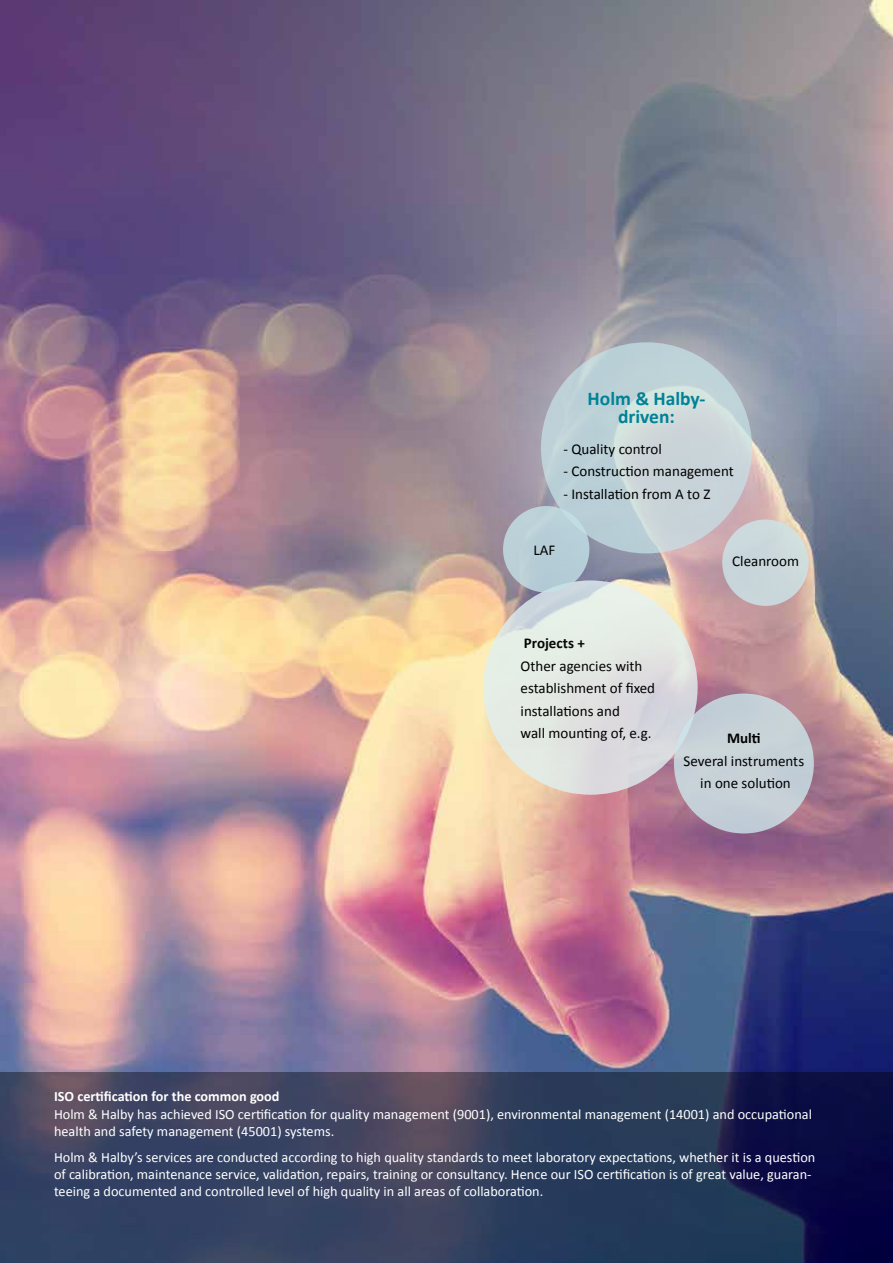
<style>
.page{position:relative;width:893px;height:1263px;background:#fff}
.page>*{position:absolute;margin:0;border:0;box-sizing:border-box;transform-origin:0 0}
.t1{font:700 19.5px/18px "Calibri";color:#008296;text-align:center}
.t2{font:15px/22.5px "Calibri";color:#000}
.t3{font:700 15px "Calibri";color:#000}
.t4{font:14.25px/17.1px "Calibri";color:#fff}
.t5{font:700 14.25px "Calibri";color:#fff}
</style>
<div class="page">
<img style="left:0;top:0;width:893px;height:1071px">
<div style="left:483px;top:580px;width:215px;height:215px;background:linear-gradient(to right,#e8efe4,#d2d0db);border-radius:50%"></div>
<svg style="left:396px;top:198px;width:497px;height:500px;background:#9f99a1"></svg>
<svg style="left:541px;top:342px;width:211px;height:211px;background:#c3d3d8"></svg>
<div style="left:674px;top:693px;width:140px;height:140px;background:#c6d1d7;border-radius:50%"></div>
<div style="left:503px;top:506px;width:86px;height:86px;background:#b7cfd7;border-radius:50%"></div>
<div style="left:722px;top:519px;width:87px;height:87px;background:#cbd7db;border-radius:50%"></div>
<svg style="left:0;top:1071px;width:893px;height:192px;background:#2f385a"></svg>
<h1 class="t1" style="left:587px;top:388px;width:119px">Holm &amp; Halby&shy;driven:</h1>
<p class="t2" style="left:563px;top:437px;width:100px">- Quality control</p>
<p class="t2" style="left:563px;top:459px;width:172px">- Construction management</p>
<p class="t2" style="left:563px;top:482px;width:148px">- Installation from A to Z</p>
<p class="t2" style="left:534px;top:538px;width:23px">LAF</p>
<p class="t2" style="left:732px;top:549px;width:68px">Cleanroom</p>
<p class="t3" style="left:524px;top:634px;width:62px">Projects +</p>
<p class="t2" style="left:521px;top:654px;width:136px">Other agencies with establishment of fixed installations and<br>wall mounting of, e.g.</p>
<p class="t3" style="left:727px;top:729px;width:35px">Multi</p>
<p class="t2" style="left:684px;top:749px;width:122px;text-align:center">Several instruments in one solution</p>
<p class="t5" style="left:54px;top:1088px;width:227px">ISO certification for the common good</p>
<p class="t4" style="left:54px;top:1104px;width:759px">Holm &amp; Halby has achieved ISO certification for quality management (9001), environmental management (14001) and occupational health and safety management (45001) systems.</p>
<p class="t4" style="left:54px;top:1148px;width:763px">Holm &amp; Halby’s services are conducted according to high quality standards to meet laboratory expectations, whether it is a question of calibration, maintenance service, validation, repairs, training or consultancy. Hence our ISO certification is of great value, guaran&shy;teeing a documented and controlled level of high quality in all areas of collaboration.</p>
</div>
